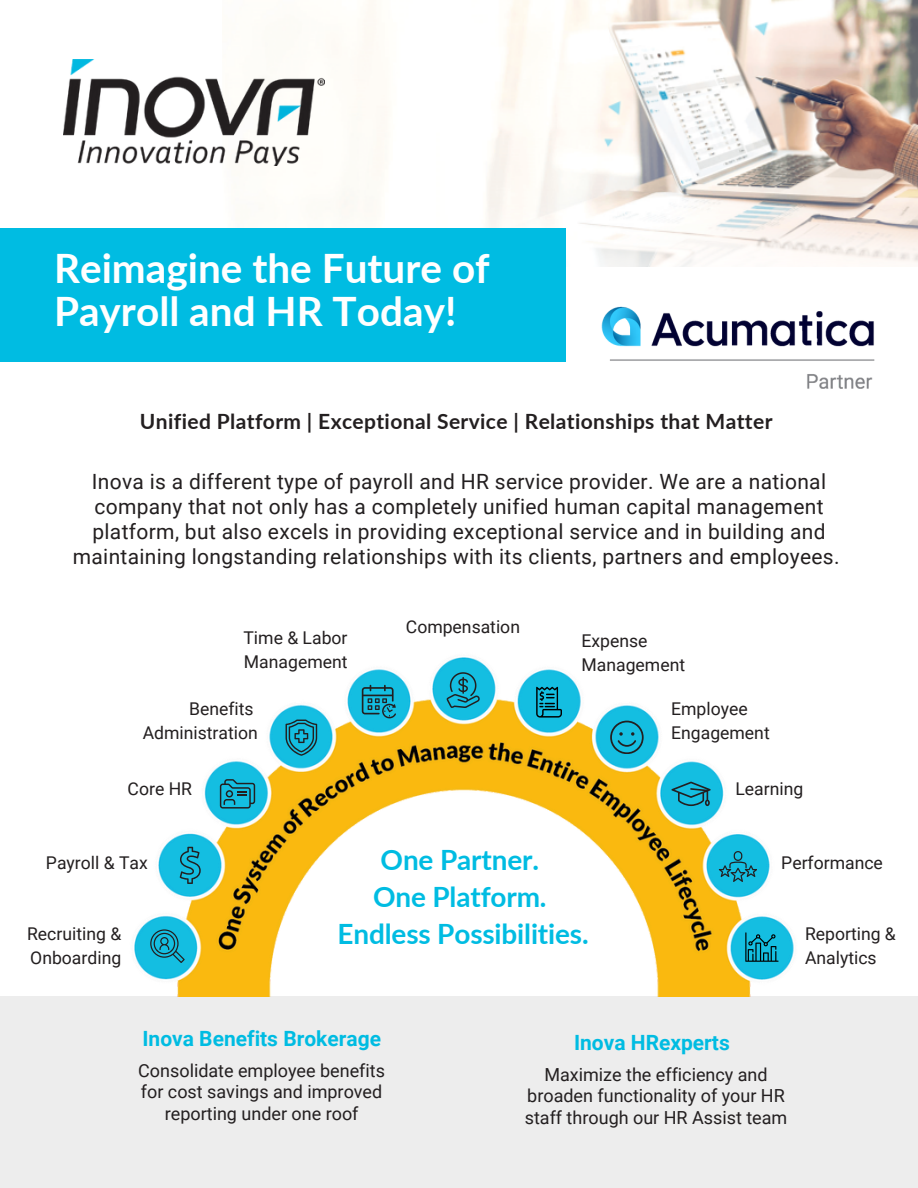
<style>
.page{position:relative;width:918px;height:1188px;background:#fff}
.page>*{position:absolute;margin:0;border:0;box-sizing:border-box;transform-origin:0 0}
.t1{font:700 40.5px/43.8px "Lato";color:#fff}
.t2{font:700 27.9px/37px "Lato";letter-spacing:-.005em;color:#00bce2;text-align:center}
.t3{font:21px/24.8px "Roboto";letter-spacing:.015em;color:#231f20;text-align:center}
.t4{font:700 21px "Lato";letter-spacing:.02em;color:#231f20}
.t5{font:700 21px "Roboto";color:#00bce2}
.t6{font:18px/21.3px "Roboto";color:#231f20;text-align:center}
.t7{font:17.55px/24px "Roboto";color:#231f20}
</style>
<div class="page">
<img style="left:273px;top:0;width:645px;height:267px">
<div style="left:0;top:996px;width:918px;height:192px;background:#ededed"></div>
<img style="left:63px;top:60px;width:261px;height:105px">
<div style="left:0;top:228px;width:566px;height:134px;background:#00bce2"></div>
<img style="left:601px;top:306px;width:274px;height:83px">
<img style="left:134px;top:657px;width:660px;height:339px">
<svg style="left:150px;top:929px;width:35px;height:34px"></svg>
<svg style="left:180px;top:847px;width:21px;height:37px"></svg>
<svg style="left:220px;top:779px;width:35px;height:30px"></svg>
<svg style="left:286px;top:720px;width:31px;height:35px"></svg>
<svg style="left:610px;top:721px;width:33px;height:33px"></svg>
<svg style="left:719px;top:851px;width:38px;height:31px"></svg>
<svg style="left:446px;top:672px;width:34px;height:36px"></svg>
<svg style="left:671px;top:782px;width:40px;height:24px"></svg>
<svg style="left:362px;top:685px;width:34px;height:33px"></svg>
<svg style="left:536px;top:687px;width:26px;height:31px"></svg>
<svg style="left:745px;top:932px;width:34px;height:30px"></svg>
<p class="t1" style="left:54px;top:245px;width:437px">Reimagine the Future of<br>Payroll and HR Today!</p>
<h1 class="t4" style="left:140px;top:408px;width:634px">Unified Platform | Exceptional Service | Relationships that Matter</h1>
<p class="t3" style="left:73px;top:470px;width:768px">Inova is a different type of payroll and HR service provider. We are a national company that not only has a completely unified human capital management platform, but also excels in providing exceptional service and in building and maintaining longstanding relationships with its clients, partners and employees.</p>
<p class="t7" style="left:243px;top:626px;width:106px">Time &amp; Labor<br>Management</p>
<p class="t7" style="left:406px;top:615px;width:116px">Compensation</p>
<p class="t7" style="left:582px;top:629px;width:105px">Expense<br>Management</p>
<p class="t7" style="left:189px;top:697px;width:66px">Benefits</p>
<p class="t7" style="left:143px;top:721px;width:117px">Administration</p>
<p class="t7" style="left:671px;top:697px;width:100px">Employee<br>Engagement</p>
<p class="t7" style="left:128px;top:777px;width:66px">Core HR</p>
<p class="t7" style="left:735px;top:777px;width:69px">Learning</p>
<p class="t7" style="left:46px;top:851px;width:103px">Payroll &amp; Tax</p>
<p class="t7" style="left:27px;top:922px;width:96px">Recruiting &amp;<br>Onboarding</p>
<p class="t2" style="left:338px;top:841px;width:253px">One Partner.<br>One Platform.<br>Endless Possibilities.</p>
<h3 class="t5" style="left:142px;top:1027px;width:240px">Inova Benefits Brokerage</h3>
<p class="t5" style="left:574px;top:1031px;width:157px">Inova HRexperts</p>
<p class="t7" style="left:781px;top:851px;width:103px">Performance</p>
<p class="t7" style="left:805px;top:922px;width:92px">Reporting &amp;<br>Analytics</p>
<p class="t6" style="left:138px;top:1060px;width:248px">Consolidate employee benefits for cost savings and improved reporting under one roof</p>
<h4 class="t6" style="left:525px;top:1064px;width:264px">Maximize the efficiency and broaden functionality of your HR staff through our HR Assist team</h4>
</div>
